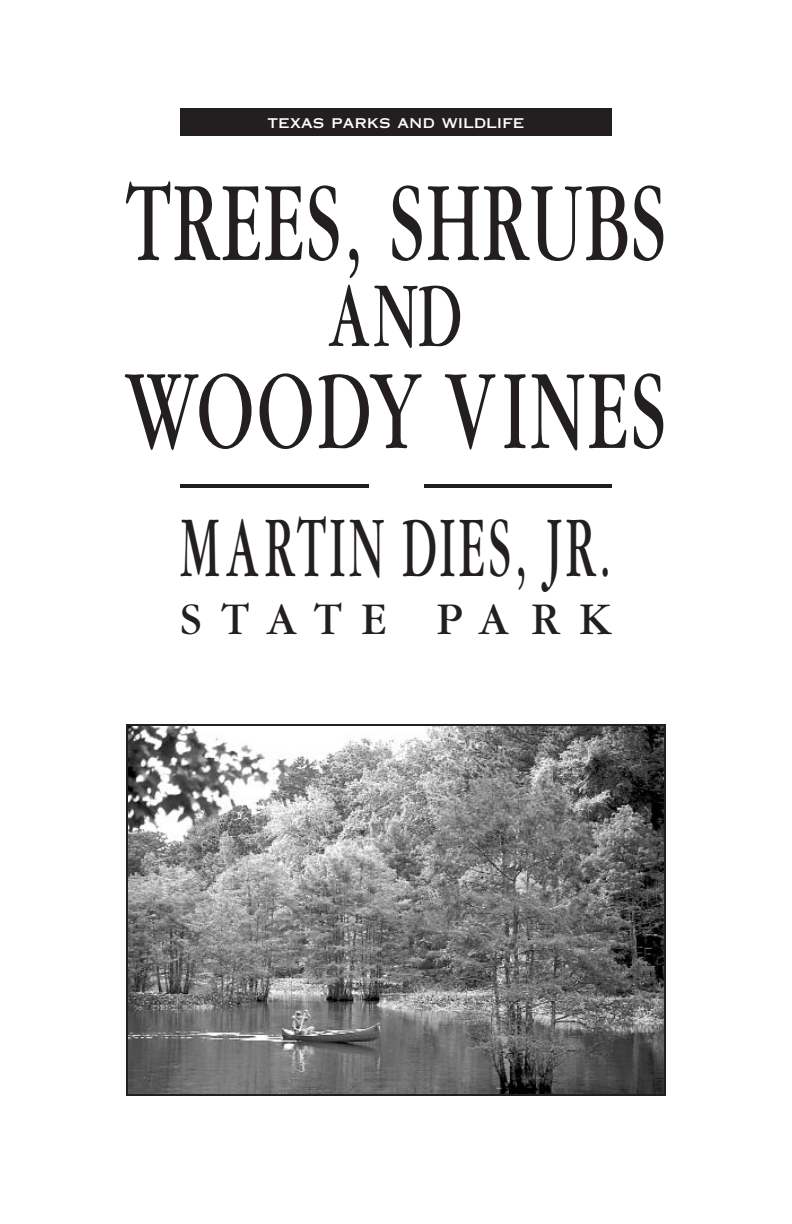
<style>
.page{position:relative;width:792px;height:1224px;background:#fff}
.page>*{position:absolute;margin:0;border:0;box-sizing:border-box;transform-origin:0 0}
.t1{font:110px "Garamond Book DTC";letter-spacing:.03em;color:#231f20;scale:.65 1}
.t2{font:90px "Garamond Book DTC";color:#231f20;scale:.65 1}
.t3{font:84px "Garamond Book DTC";letter-spacing:.075em;color:#231f20;scale:.55 1}
.t4{font:44px "Garamond Book DTC";letter-spacing:.45em;color:#231f20}
.t5{font:16px "Copperplate Thirty One AB";color:#fff}
</style>
<div class="page">
<hr style="left:180px;top:484px;width:432px;height:4px;background:#231f20">
<div style="left:180px;top:108px;width:432px;height:28px;background:#231f20"></div>
<div style="left:369px;top:470px;width:55px;height:32px;background:#fff"></div>
<img style="left:129px;top:727px;width:534px;height:366px">
<div style="left:126px;top:724px;width:540px;height:372px;border:2px solid #231f20"></div>
<p class="t5" style="left:268px;top:113px;width:258px">TEXAS PARKS AND WILDLIFE</p>
<h1 class="t1" style="left:126px;top:181px;width:832px">TREES, SHRUBS</h1>
<h1 class="t2" style="left:330px;top:281px;width:206px">AND</h1>
<h1 class="t1" style="left:126px;top:369px;width:832px">WOODY VINES</h1>
<h1 class="t3" style="left:180px;top:516px;width:787px">MARTIN DIES, JR.</h1>
<h1 class="t4" style="left:180px;top:602px;width:433px">STATE PARK</h1>
</div>
